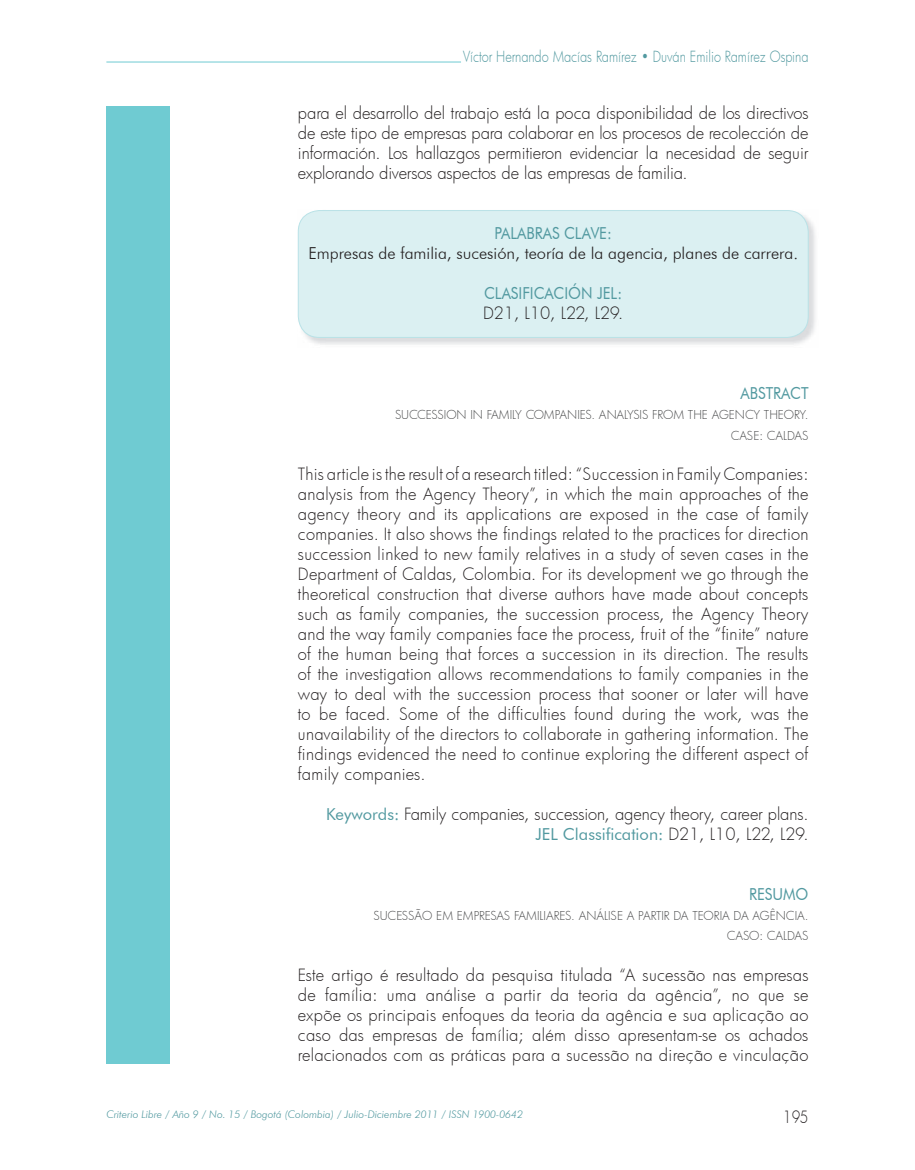
<style>
.page{position:relative;width:915px;height:1170px;background:#fff}
.page>*{position:absolute;margin:0;border:0;box-sizing:border-box;transform-origin:0 0}
.t1{font:300 16.5px/20.1px "Futura";color:#231f20;text-align:justify}
.t2{font:300 16.5px "Futura BT";color:#231f20}
.t3{font:16.5px "Futura BT";color:#5299a0;scale:.9 1}
.t4{font:16.5px "Futura BT";color:#5299a0}
.t5{font:300 16.5px "Futura";color:#231f20;scale:.85 1}
.t6{font:300 15px "Futura";color:#5299a0;scale:.85 1}
.t7{font:300 12px/20.1px "Futura";letter-spacing:-.005em;color:#4b4c4d;text-align:right}
.t8{font:italic 300 10.5px "Futura BT";color:#5299a0}
.s1{font-family:"Futura BT";font-weight:400;color:#5299a0}
.s2{font-family:"Futura";font-weight:300;color:#231f20}
</style>
<div class="page">
<div style="left:106px;top:106px;width:64px;height:957px;background:#6fcbd2"></div>
<hr style="left:106px;top:62px;width:355px;height:1px;background:#6fcbd2">
<img style="left:297px;top:210px;width:518px;height:135px">
<div style="left:298px;top:210px;width:509px;height:127px;background:#dbf0f2;border-radius:21px"></div>
<div style="left:298px;top:210px;width:510px;height:128px;border:1px solid #b9e2e7;border-radius:21px"></div>
<p class="t6" style="left:463px;top:46px;width:408px">Víctor Hernando Macías Ramírez • Duván Emilio Ramírez Ospina</p>
<p class="t1" style="left:298px;top:102px;width:512px">para el desarrollo del trabajo está la poca disponibilidad de los directivos de este tipo de empresas para colaborar en los procesos de recolección de información. Los hallazgos permitieron evidenciar la necesidad de seguir explorando diversos aspectos de las empresas de familia.</p>
<p class="t3" style="left:494px;top:223px;width:132px">PALABRAS CLAVE:</p>
<p class="t2" style="left:308px;top:243px;width:491px">Empresas de familia, sucesión, teoría de la agencia, planes de carrera.</p>
<p class="t3" style="left:484px;top:283px;width:155px">CLASIFICACIÓN JEL:</p>
<p class="t1" style="left:483px;top:303px;width:142px">D21, L10, L22, L29.</p>
<p class="t3" style="left:740px;top:383px;width:77px">ABSTRACT</p>
<p class="t7" style="left:395px;top:405px;width:415px">SUCCESSION IN FAMILY COMPANIES. ANALYSIS FROM THE AGENCY THEORY.<br>CASE: CALDAS</p>
<p class="t1" style="left:298px;top:463px;width:512px">This article is the result of a research titled: “Succession in Family Companies: analysis from the Agency Theory”, in which the main approaches of the agency theory and its applications are exposed in the case of family companies. It also shows the findings related to the practices for direction succession linked to new family relatives in a study of seven cases in the Department of Caldas, Colombia. For its development we go through the theoretical construction that diverse authors have made about concepts such as family companies, the succession process, the Agency Theory and the way family companies face the process, fruit of the “finite” nature of the human being that forces a succession in its direction. The results of the investigation allows recommendations to family companies in the way to deal with the succession process that sooner or later will have to be faced. Some of the difficulties found during the work, was the unavailability of the directors to collaborate in gathering information. The findings evidenced the need to continue exploring the different aspect of family companies.</p>
<p class="t1" style="left:326px;top:803px;width:483px"><span class="s1">KEYWORDS:</span> Family companies, succession, agency theory, career plans.</p>
<p class="t4" style="left:535px;top:824px;width:274px">JEL CLASSIFICATION: <span class="s2">D21, L10, L22, L29.</span></p>
<p class="t3" style="left:748px;top:884px;width:67px">RESUMO</p>
<p class="t7" style="left:373px;top:905px;width:436px">SUCESSÃO EM EMPRESAS FAMILIARES. ANÁLISE A PARTIR DA TEORIA DA AGÊNCIA.<br>CASO: CALDAS</p>
<p class="t1" style="left:298px;top:964px;width:512px">Este artigo é resultado da pesquisa titulada “A sucessão nas empresas de família: uma análise a partir da teoria da agência”, no que se expõe os principais enfoques da teoria da agência e sua aplicação ao caso das empresas de família; além disso apresentam-se os achados relacionados com as práticas para a sucessão na direção e vinculação</p>
<p class="t8" style="left:106px;top:1108px;width:418px">Criterio Libre / Año 9 / No. 15 / Bogotá (Colombia) / Julio-Diciembre 2011 / ISSN 1900-0642</p>
<p class="t5" style="left:782px;top:1105px;width:31px">195</p>
</div>
